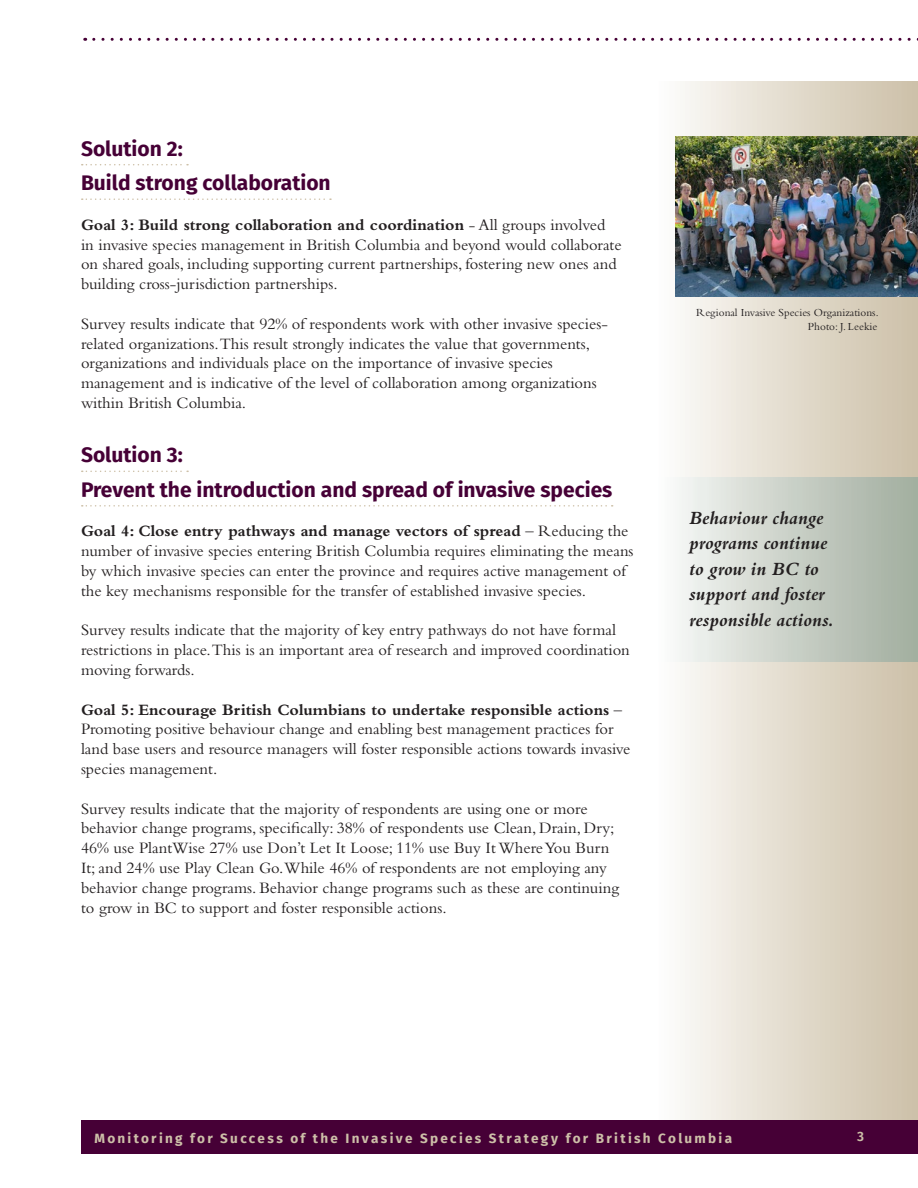
<style>
.page{position:relative;width:918px;height:1188px;background:#fff}
.page>*{position:absolute;margin:0;border:0;box-sizing:border-box;transform-origin:0 0}
.t1{font:700 21px/34.5px "Fira Sans";color:#460036}
.t2{font:italic 700 19.5px/25.5px "Bembo";color:#231f20}
.t3{font:16.5px/19.8px "Bembo";color:#231f20}
.t4{font:700 13.5px "Fira Sans";letter-spacing:.17em;color:#cdc0a8}
.t5{font:600 13.5px "Fira Sans";color:#cdc0a8}
.t6{font:11.25px/13.5px "Bembo";color:#231f20;text-align:right}
.s1{font-weight:700}
</style>
<div class="page">
<div style="left:656px;top:81px;width:262px;height:1049px;background:linear-gradient(to right,#fdfdfb,#ccbfa7)"></div>
<div style="left:81px;top:1120px;width:837px;height:34px;background:#460036"></div>
<svg style="left:94px;top:38px;width:824px;height:3px"></svg>
<img style="left:675px;top:136px;width:243px;height:161px">
<svg style="left:82px;top:164px;width:106px;height:1px"></svg>
<svg style="left:82px;top:198px;width:249px;height:2px"></svg>
<svg style="left:82px;top:471px;width:106px;height:1px"></svg>
<svg style="left:82px;top:505px;width:531px;height:2px"></svg>
<div style="left:656px;top:478px;width:262px;height:184px;background:linear-gradient(to right,#fbfbfa,#a0ac9d)"></div>
<p class="t1" style="left:81px;top:130px;width:251px">Solution 2:<br>Build strong collaboration</p>
<p class="t3" style="left:81px;top:214px;width:542px"><span class="s1">Goal 3: Build strong collaboration and coordination</span> - All groups involved in invasive species management in British Columbia and beyond would collaborate on shared goals, including supporting current partnerships, fostering new ones and building cross-jurisdiction partnerships.</p>
<p class="t3" style="left:81px;top:313px;width:528px">Survey results indicate that 92% of respondents work with other invasive species&shy;related organizations.This result strongly indicates the value that governments, organizations and individuals place on the importance of invasive species management and is indicative of the level of collaboration among organizations within British Columbia.</p>
<p class="t1" style="left:81px;top:436px;width:533px">Solution 3:<br>Prevent the introduction and spread of invasive species</p>
<p class="t3" style="left:81px;top:521px;width:554px"><span class="s1">Goal 4: Close entry pathways and manage vectors of spread</span> – Reducing the number of invasive species entering British Columbia requires eliminating the means by which invasive species can enter the province and requires active management of the key mechanisms responsible for the transfer of established invasive species.</p>
<p class="t3" style="left:81px;top:620px;width:550px">Survey results indicate that the majority of key entry pathways do not have formal restrictions in place.This is an important area of research and improved coordination moving forwards.</p>
<p class="t3" style="left:81px;top:699px;width:551px"><span class="s1">Goal 5: Encourage British Columbians to undertake responsible actions</span> – Promoting positive behaviour change and enabling best management practices for land base users and resource managers will foster responsible actions towards invasive species management.</p>
<p class="t3" style="left:81px;top:798px;width:540px">Survey results indicate that the majority of respondents are using one or more behavior change programs, specifically: 38% of respondents use Clean, Drain, Dry; 46% use PlantWise 27% use Don’t Let It Loose; 11% use Buy It Where You Burn It; and 24% use Play Clean Go.While 46% of respondents are not employing any behavior change programs. Behavior change programs such as these are continuing to grow in BC to support and foster responsible actions.</p>
<p class="t6" style="left:696px;top:306px;width:184px">Regional Invasive Species Organizations.<br>Photo: J. Leekie</p>
<p class="t2" style="left:689px;top:505px;width:147px">Behaviour change programs continue to grow in BC to support and foster responsible actions.</p>
<p class="t4" style="left:94px;top:1127px;width:639px">Monitoring for Success of the Invasive Species Strategy for British Columbia</p>
<p class="t5" style="left:857px;top:1126px;width:8px">3</p>
</div>
